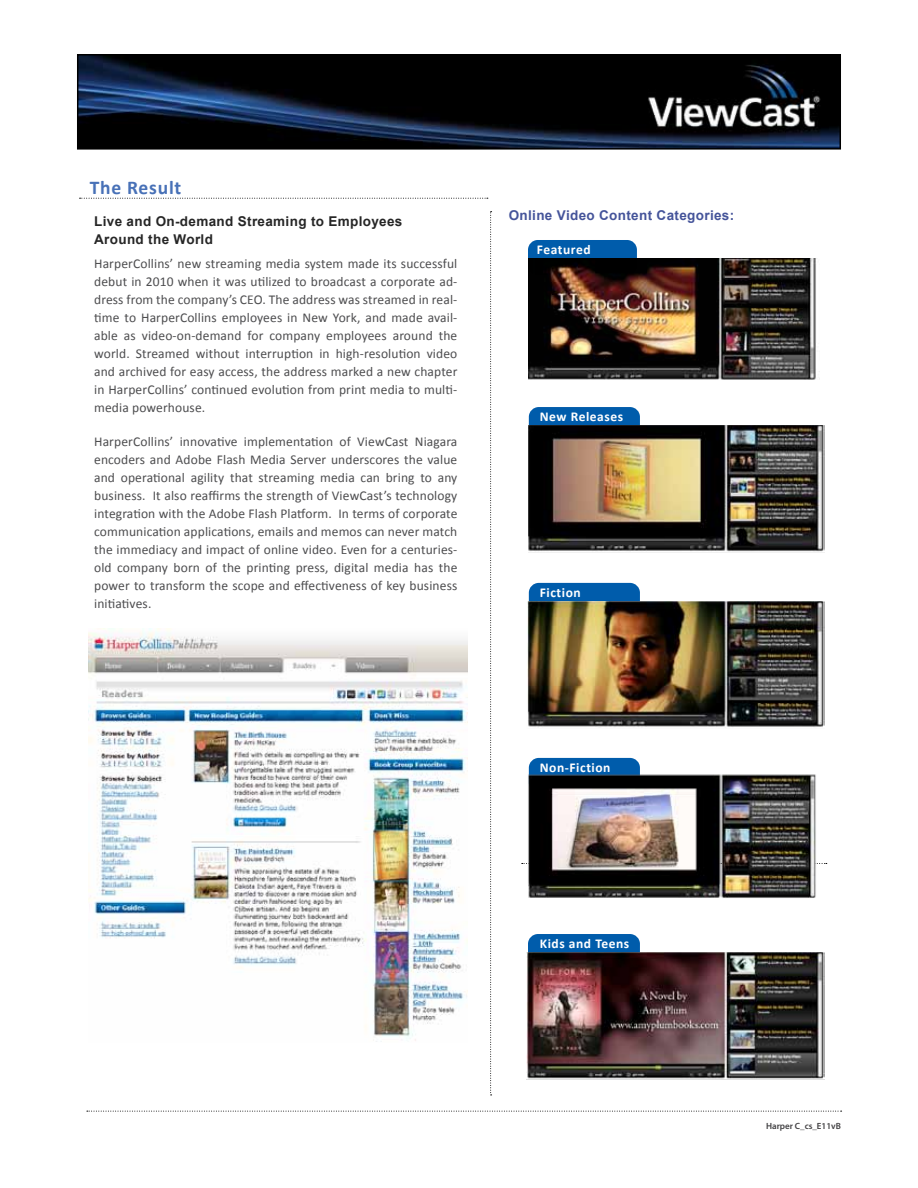
<style>
.page{position:relative;width:918px;height:1188px;background:#fff}
.page>*{position:absolute;margin:0;border:0;box-sizing:border-box;transform-origin:0 0}
.t1{font:700 19.5px "Calibri";letter-spacing:.04em;color:#4871b7}
.t2{font:13.5px/18px "Calibri";letter-spacing:.01em;color:#4d4d4f;text-align:justify}
.t3{font:700 13.5px/18px "Arial";letter-spacing:.025em;color:#262626}
.t4{font:700 13.5px "Calibri";letter-spacing:.04em;color:#fff}
.t5{font:700 13.5px "Arial";letter-spacing:.025em;color:#45549a}
.t6{font:600 9px "Myriad Pro";color:#414042}
</style>
<div class="page">
<div style="left:529px;top:407px;width:111px;height:35px;background:#005cab;border-radius:10px"></div>
<div style="left:529px;top:583px;width:111px;height:34px;background:#005cab;border-radius:10px"></div>
<div style="left:529px;top:758px;width:111px;height:34px;background:#005cab;border-radius:10px"></div>
<div style="left:528px;top:934px;width:112px;height:35px;background:#005cab;border-radius:10px"></div>
<div style="left:528px;top:240px;width:109px;height:35px;background:#005cab;border-radius:10px"></div>
<svg style="left:80px;top:198px;width:408px;height:1px"></svg>
<svg style="left:87px;top:1111px;width:755px;height:1px"></svg>
<img style="left:80px;top:57px;width:758px;height:90px">
<div style="left:77px;top:54px;width:764px;height:96px;border:2px solid #000"></div>
<svg style="left:490px;top:211px;width:2px;height:885px"></svg>
<img style="left:528px;top:259px;width:292px;height:121px">
<img style="left:528px;top:425px;width:297px;height:128px">
<img style="left:527px;top:602px;width:298px;height:125px">
<img style="left:524px;top:772px;width:298px;height:126px">
<img style="left:526px;top:952px;width:299px;height:128px">
<img style="left:88px;top:628px;width:380px;height:414px">
<h1 class="t1" style="left:90px;top:175px;width:93px">The Result</h1>
<p class="t3" style="left:94px;top:212px;width:310px">Live and On-demand Streaming to Employees<br>Around the World</p>
<p class="t2" style="left:94px;top:254px;width:365px">HarperCollins’ new streaming media system made its successful debut in 2010 when it was utilized to broadcast a corporate ad&shy;dress from the company’s CEO. The address was streamed in real&shy;time to HarperCollins employees in New York, and made avail&shy;able as video-on-demand for company employees around the world. Streamed without interruption in high-resolution video and archived for easy access, the address marked a new chapter in HarperCollins’ continued evolution from print media to multi&shy;media powerhouse.</p>
<p class="t2" style="left:94px;top:433px;width:365px">HarperCollins’ innovative implementation of ViewCast Niagara encoders and Adobe Flash Media Server underscores the value and operational agility that streaming media can bring to any business. It also reaffirms the strength of ViewCast’s technology integration with the Adobe Flash Platform. In terms of corporate communication applications, emails and memos can never match the immediacy and impact of online video. Even for a centuries&shy;old company born of the printing press, digital media has the power to transform the scope and effectiveness of key business initiatives.</p>
<p class="t5" style="left:509px;top:206px;width:227px">Online Video Content Categories:</p>
<p class="t4" style="left:537px;top:241px;width:55px">Featured</p>
<p class="t4" style="left:540px;top:408px;width:85px">New Releases</p>
<p class="t4" style="left:540px;top:584px;width:42px">Fiction</p>
<p class="t4" style="left:540px;top:759px;width:72px">Non-Fiction</p>
<p class="t4" style="left:540px;top:935px;width:91px">Kids and Teens</p>
<p class="t6" style="left:766px;top:1120px;width:76px">Harper C_cs_E11vB</p>
</div>
